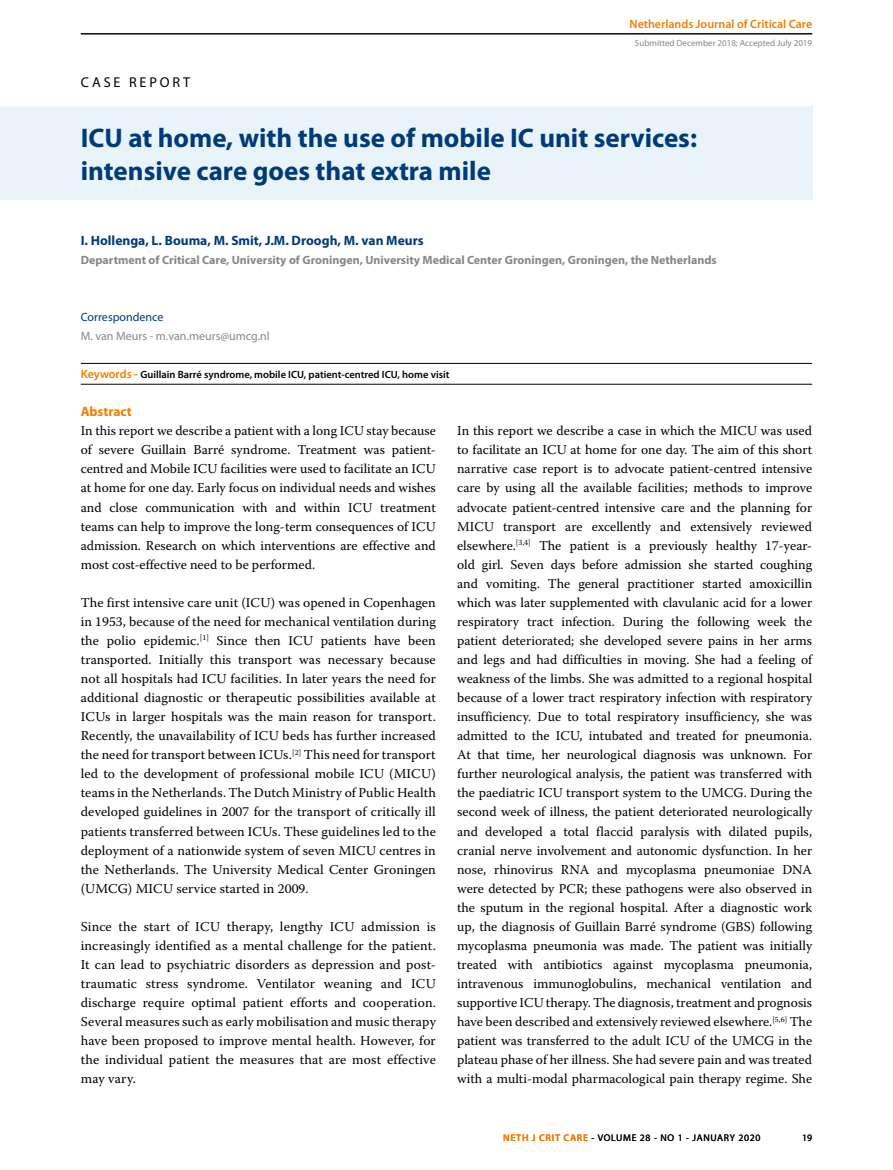
<style>
.page{position:relative;width:893px;height:1170px;background:#fff}
.page>*{position:absolute;margin:0;border:0;box-sizing:border-box;transform-origin:0 0}
.t1{font:700 27px/32.4px "Myriad Pro";color:#003a78}
.t2{font:14.25px "Myriad Pro";letter-spacing:.2em;color:#000}
.t3{font:13.5px/19px "Warnock Pro";letter-spacing:.005em;color:#000;text-align:justify}
.t4{font:700 13.5px "Myriad Pro";color:#003a78}
.t5{font:700 13.5px "Myriad Pro";color:#ef7d00}
.t6{font:700 12px "Myriad Pro";color:#878787}
.t7{font:600 12px "Myriad Pro";color:#ef7d00}
.t8{font:12px "Myriad Pro";color:#878787}
.t9{font:12px "Myriad Pro";color:#003a78}
.t10{font:600 10.5px "Myriad Pro";color:#000}
.t11{font:9.75px "Myriad Pro";letter-spacing:.07em;color:#000}
.t12{font:9px "Myriad Pro";color:#878787}
.s1{font-size:12px;color:#ef7d00}
.s2{font-weight:600;color:#ef7d00}
</style>
<div class="page">
<div style="left:0;top:106px;width:812px;height:94px;background:#e9f3fa"></div>
<hr style="left:81px;top:34px;width:731px;height:1px;background:#000">
<hr style="left:81px;top:384px;width:731px;height:1px;background:#000">
<hr style="left:81px;top:363px;width:731px;height:1px;background:#000">
<p class="t7" style="left:630px;top:17px;width:184px">Netherlands Journal of Critical Care</p>
<p class="t2" style="left:81px;top:74px;width:111px">CASE REPORT</p>
<p class="t12" style="left:635px;top:38px;width:179px">Submitted December 2018; Accepted July 2019</p>
<h1 class="t1" style="left:81px;top:121px;width:618px">ICU at home, with the use of mobile IC unit services: intensive care goes that extra mile</h1>
<p class="t4" style="left:81px;top:231px;width:344px">I. Hollenga, L. Bouma, M. Smit, J.M. Droogh, M. van Meurs</p>
<p class="t6" style="left:81px;top:252px;width:638px">Department of Critical Care, University of Groningen, University Medical Center Groningen, Groningen, the Netherlands</p>
<p class="t9" style="left:81px;top:309px;width:84px">Correspondence</p>
<p class="t8" style="left:81px;top:328px;width:190px">M. van Meurs - m.van.meurs@umcg.nl</p>
<p class="t10" style="left:81px;top:368px;width:370px"><span class="s1">Keywords -</span> Guillain Barré syndrome, mobile ICU, patient-centred ICU, home visit</p>
<p class="t5" style="left:81px;top:403px;width:53px">Abstract</p>
<p class="t3" style="left:81px;top:421px;width:357px">In this report we describe a patient with a long ICU stay because of severe Guillain Barré syndrome. Treatment was patient&shy;centred and Mobile ICU facilities were used to facilitate an ICU at home for one day. Early focus on individual needs and wishes and close communication with and within ICU treatment teams can help to improve the long-term consequences of ICU admission. Research on which interventions are effective and most cost-effective need to be performed.</p>
<p class="t3" style="left:81px;top:592px;width:357px">The first intensive care unit (ICU) was opened in Copenhagen in 1953, because of the need for mechanical ventilation during the polio epidemic.<sup>[1]</sup> Since then ICU patients have been transported. Initially this transport was necessary because not all hospitals had ICU facilities. In later years the need for additional diagnostic or therapeutic possibilities available at ICUs in larger hospitals was the main reason for transport.<br>Recently, the unavailability of ICU beds has further increased the need for transport between ICUs.<sup>[2]</sup> This need for transport led to the development of professional mobile ICU (MICU) teams in the Netherlands. The Dutch Ministry of Public Health developed guidelines in 2007 for the transport of critically ill patients transferred between ICUs. These guidelines led to the deployment of a nationwide system of seven MICU centres in the Netherlands. The University Medical Center Groningen (UMCG) MICU service started in 2009.</p>
<p class="t3" style="left:81px;top:916px;width:357px">Since the start of ICU therapy, lengthy ICU admission is increasingly identified as a mental challenge for the patient.<br>It can lead to psychiatric disorders as depression and post&shy;traumatic stress syndrome. Ventilator weaning and ICU discharge require optimal patient efforts and cooperation.<br>Several measures such as early mobilisation and music therapy have been proposed to improve mental health. However, for the individual patient the measures that are most effective may vary.</p>
<p class="t3" style="left:457px;top:421px;width:357px">In this report we describe a case in which the MICU was used to facilitate an ICU at home for one day. The aim of this short narrative case report is to advocate patient-centred intensive care by using all the available facilities; methods to improve advocate patient-centred intensive care and the planning for MICU transport are excellently and extensively reviewed elsewhere.<sup>[3,4]</sup> The patient is a previously healthy 17-year&shy;old girl. Seven days before admission she started coughing and vomiting. The general practitioner started amoxicillin which was later supplemented with clavulanic acid for a lower respiratory tract infection. During the following week the patient deteriorated; she developed severe pains in her arms and legs and had difficulties in moving. She had a feeling of weakness of the limbs. She was admitted to a regional hospital because of a lower tract respiratory infection with respiratory insufficiency. Due to total respiratory insufficiency, she was admitted to the ICU, intubated and treated for pneumonia.<br>At that time, her neurological diagnosis was unknown. For further neurological analysis, the patient was transferred with the paediatric ICU transport system to the UMCG. During the second week of illness, the patient deteriorated neurologically and developed a total flaccid paralysis with dilated pupils, cranial nerve involvement and autonomic dysfunction. In her nose, rhinovirus RNA and mycoplasma pneumoniae DNA were detected by PCR; these pathogens were also observed in the sputum in the regional hospital. After a diagnostic work up, the diagnosis of Guillain Barré syndrome (GBS) following mycoplasma pneumonia was made. The patient was initially treated with antibiotics against mycoplasma pneumonia, intravenous immunoglobulins, mechanical ventilation and supportive ICU therapy. The diagnosis, treatment and prognosis have been described and extensively reviewed elsewhere.<sup>[5,6]</sup> The patient was transferred to the adult ICU of the UMCG in the plateau phase of her illness. She had severe pain and was treated with a multi-modal pharmacological pain therapy regime. She</p>
<p class="t11" style="left:503px;top:1131px;width:259px"><span class="s2">NETH J CRIT CARE</span> - VOLUME 28 - NO 1 - JANUARY 2020</p>
<p class="t11" style="left:802px;top:1131px;width:12px">19</p>
</div>
